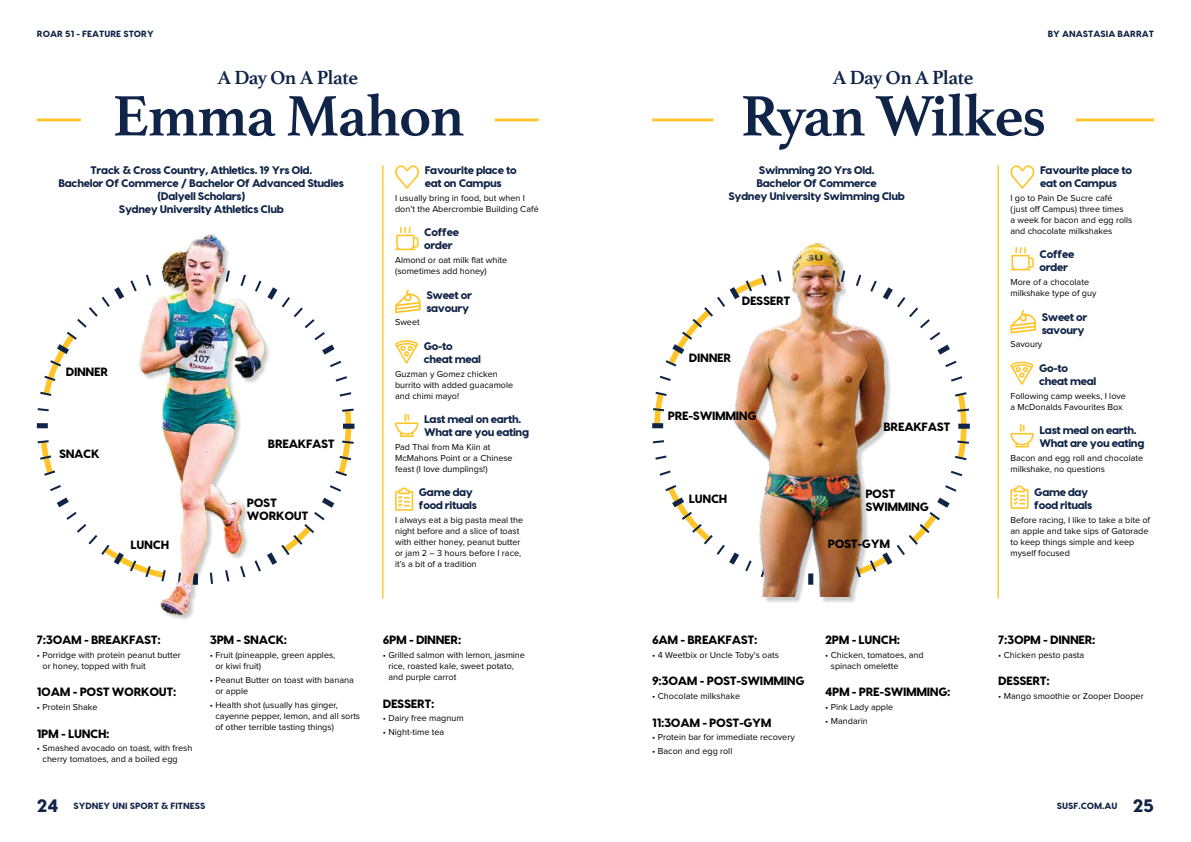
<style>
.page{position:relative;width:1191px;height:842px;background:#fff}
.page>*{position:absolute;margin:0;border:0;box-sizing:border-box;transform-origin:0 0}
.t1{font:700 60px "Athelas";letter-spacing:-.025em;color:#0f2447}
.t2{font:700 20px "Athelas";letter-spacing:-.03em;color:#0f2447}
.t3{font:800 18px "Visby";color:#0f2447}
.t4{font:800 12px/13px "Visby";letter-spacing:-.03em;color:#000}
.t5{font:800 11px/13px "Visby";letter-spacing:-.03em;color:#0f2447}
.t6{font:9px/11px "Proxima Nova";color:#000}
.t7{font:800 9px "Visby";color:#0f2447}
</style>
<div class="page">
<hr style="left:997px;top:165px;width:2px;height:433px;background:#ffc528">
<hr style="left:382px;top:165px;width:1px;height:433px;background:#ffc528">
<svg style="left:38px;top:408px;width:11px;height:3px"></svg>
<svg style="left:37px;top:423px;width:11px;height:5px"></svg>
<svg style="left:40px;top:344px;width:21px;height:52px"></svg>
<svg style="left:353px;top:408px;width:1px;height:36px"></svg>
<svg style="left:38px;top:440px;width:23px;height:51px"></svg>
<img style="left:61px;top:234px;width:292px;height:384px">
<hr style="left:495px;top:119px;width:44px;height:2px;background:#ffc528">
<hr style="left:37px;top:119px;width:44px;height:2px;background:#ffc528">
<hr style="left:652px;top:119px;width:61px;height:2px;background:#ffc528">
<hr style="left:1075px;top:119px;width:79px;height:2px;background:#ffc528">
<svg style="left:945px;top:361px;width:11px;height:6px"></svg>
<svg style="left:951px;top:376px;width:11px;height:6px"></svg>
<svg style="left:921px;top:319px;width:29px;height:36px"></svg>
<svg style="left:955px;top:392px;width:14px;height:69px"></svg>
<svg style="left:945px;top:485px;width:11px;height:7px"></svg>
<svg style="left:921px;top:498px;width:28px;height:39px"></svg>
<svg style="left:950px;top:471px;width:12px;height:5px"></svg>
<img style="left:652px;top:243px;width:269px;height:353px">
<svg style="left:395px;top:165px;width:24px;height:24px"></svg>
<svg style="left:1010px;top:165px;width:24px;height:24px"></svg>
<svg style="left:395px;top:227px;width:23px;height:23px"></svg>
<svg style="left:1010px;top:247px;width:23px;height:23px"></svg>
<svg style="left:395px;top:340px;width:23px;height:24px"></svg>
<svg style="left:1010px;top:362px;width:23px;height:23px"></svg>
<svg style="left:395px;top:290px;width:26px;height:23px"></svg>
<svg style="left:1010px;top:310px;width:26px;height:24px"></svg>
<svg style="left:395px;top:414px;width:23px;height:23px"></svg>
<svg style="left:1010px;top:424px;width:23px;height:23px"></svg>
<svg style="left:395px;top:487px;width:18px;height:24px"></svg>
<svg style="left:1010px;top:485px;width:18px;height:24px"></svg>
<p class="t7" style="left:37px;top:26px;width:118px">ROAR 51 - FEATURE STORY</p>
<p class="t7" style="left:1047px;top:26px;width:108px">BY ANASTASIA BARRAT</p>
<h2 class="t2" style="left:217px;top:62px;width:142px">A Day On A Plate</h2>
<h2 class="t2" style="left:832px;top:62px;width:142px">A Day On A Plate</h2>
<h1 class="t1" style="left:113px;top:67px;width:353px">Emma Mahon</h1>
<h1 class="t1" style="left:740px;top:67px;width:306px">Ryan Wilkes</h1>
<p class="t5" style="left:728px;top:162px;width:178px;text-align:center">Swimming 20 Yrs Old.<br>Bachelor Of Commerce<br>Sydney University Swimming Club</p>
<p class="t5" style="left:58px;top:162px;width:287px;text-align:center">Track &amp; Cross Country, Athletics. 19 Yrs Old.<br>Bachelor Of Commerce / Bachelor Of Advanced Studies (Dalyell Scholars)<br>Sydney University Athletics Club</p>
<p class="t5" style="left:425px;top:162px;width:93px">Favourite place to eat on Campus</p>
<p class="t6" style="left:395px;top:193px;width:145px">I usually bring in food, but when I don’t the Abercrombie Building Café</p>
<p class="t5" style="left:424px;top:224px;width:36px">Coffee order</p>
<p class="t6" style="left:395px;top:255px;width:114px">Almond or oat milk flat white (sometimes add honey)</p>
<p class="t5" style="left:426px;top:287px;width:47px">Sweet or savoury</p>
<p class="t6" style="left:395px;top:317px;width:26px">Sweet</p>
<p class="t5" style="left:424px;top:338px;width:59px">Go-to cheat meal</p>
<p class="t6" style="left:395px;top:368px;width:120px">Guzman y Gomez chicken burrito with added guacamole and chimi mayo!</p>
<p class="t5" style="left:424px;top:411px;width:106px">Last meal on earth.<br>What are you eating</p>
<p class="t6" style="left:395px;top:442px;width:119px">Pad Thai from Ma Kiin at<br>McMahons Point or a Chinese feast (I love dumplings!)</p>
<p class="t5" style="left:419px;top:484px;width:60px">Game day food rituals</p>
<p class="t6" style="left:395px;top:515px;width:130px">I always eat a big pasta meal the night before and a slice of toast with either honey, peanut butter or jam 2 – 3 hours before I race, it’s a bit of a tradition</p>
<p class="t5" style="left:1040px;top:162px;width:93px">Favourite place to eat on Campus</p>
<p class="t6" style="left:1010px;top:193px;width:123px">I go to Pain De Sucre café<br>(just off Campus) three times<br>a week for bacon and egg rolls and chocolate milkshakes</p>
<p class="t5" style="left:1039px;top:246px;width:36px">Coffee order</p>
<p class="t6" style="left:1010px;top:277px;width:88px">More of a chocolate milkshake type of guy</p>
<p class="t5" style="left:1041px;top:309px;width:47px">Sweet or savoury</p>
<p class="t6" style="left:1010px;top:339px;width:33px">Savoury</p>
<p class="t5" style="left:1039px;top:360px;width:59px">Go-to cheat meal</p>
<p class="t6" style="left:1010px;top:390px;width:117px">Following camp weeks, I love a McDonalds Favourites Box</p>
<p class="t5" style="left:1039px;top:422px;width:106px">Last meal on earth.<br>What are you eating</p>
<p class="t6" style="left:1010px;top:453px;width:134px">Bacon and egg roll and chocolate milkshake, no questions</p>
<p class="t5" style="left:1034px;top:484px;width:60px">Game day food rituals</p>
<p class="t6" style="left:1010px;top:515px;width:141px">Before racing, I like to take a bite of an apple and take sips of Gatorade to keep things simple and keep myself focused</p>
<h3 class="t4" style="left:742px;top:292px;width:50px">DESSERT</h3>
<h3 class="t4" style="left:689px;top:350px;width:44px">DINNER</h3>
<h3 class="t4" style="left:66px;top:364px;width:44px">DINNER</h3>
<h3 class="t4" style="left:668px;top:408px;width:90px">PRE-SWIMMING</h3>
<h3 class="t4" style="left:883px;top:418px;width:68px">BREAKFAST</h3>
<h3 class="t4" style="left:268px;top:436px;width:68px">BREAKFAST</h3>
<h3 class="t4" style="left:59px;top:445px;width:42px">SNACK</h3>
<h3 class="t4" style="left:865px;top:485px;width:65px">POST<br>SWIMMING</h3>
<h3 class="t4" style="left:689px;top:490px;width:40px">LUNCH</h3>
<h3 class="t4" style="left:247px;top:495px;width:63px">POST<br>WORKOUT</h3>
<h3 class="t4" style="left:827px;top:535px;width:64px">POST-GYM</h3>
<h3 class="t4" style="left:131px;top:536px;width:40px">LUNCH</h3>
<h3 class="t4" style="left:37px;top:632px;width:126px">7:30AM - BREAKFAST:</h3>
<p class="t6" style="left:43px;top:650px;width:140px;text-indent:-6px">• Porridge with protein peanut butter or honey, topped with fruit</p>
<h3 class="t4" style="left:37px;top:684px;width:141px">10AM - POST WORKOUT:</h3>
<p class="t6" style="left:37px;top:702px;width:62px">• Protein Shake</p>
<h3 class="t4" style="left:37px;top:725px;width:74px">1PM - LUNCH:</h3>
<p class="t6" style="left:43px;top:743px;width:151px;text-indent:-6px">• Smashed avocado on toast, with fresh cherry tomatoes, and a boiled egg</p>
<h3 class="t4" style="left:210px;top:632px;width:79px">3PM - SNACK:</h3>
<p class="t6" style="left:215px;top:650px;width:121px;text-indent:-6px">• Fruit (pineapple, green apples, or kiwi fruit)</p>
<p class="t6" style="left:215px;top:675px;width:140px;text-indent:-6px">• Peanut Butter on toast with banana or apple</p>
<p class="t6" style="left:215px;top:700px;width:146px;text-indent:-6px">• Health shot (usually has ginger, cayenne pepper, lemon, and all sorts of other terrible tasting things)</p>
<h3 class="t4" style="left:383px;top:632px;width:80px">6PM - DINNER:</h3>
<p class="t6" style="left:388px;top:650px;width:138px;text-indent:-6px">• Grilled salmon with lemon, jasmine rice, roasted kale, sweet potato, and purple carrot</p>
<h3 class="t4" style="left:383px;top:695px;width:53px">DESSERT:</h3>
<p class="t6" style="left:383px;top:713px;width:82px">• Dairy free magnum</p>
<p class="t6" style="left:383px;top:727px;width:63px">• Night-time tea</p>
<h3 class="t4" style="left:652px;top:632px;width:107px">6AM - BREAKFAST:</h3>
<p class="t6" style="left:652px;top:650px;width:128px">• 4 Weetbix or Uncle Toby’s oats</p>
<h3 class="t4" style="left:652px;top:673px;width:154px">9:30AM - POST-SWIMMING</h3>
<p class="t6" style="left:652px;top:691px;width:89px">• Chocolate milkshake</p>
<h3 class="t4" style="left:652px;top:714px;width:121px">11:30AM - POST-GYM</h3>
<p class="t6" style="left:652px;top:732px;width:144px">• Protein bar for immediate recovery</p>
<p class="t6" style="left:652px;top:746px;width:82px">• Bacon and egg roll</p>
<h3 class="t4" style="left:825px;top:632px;width:76px">2PM - LUNCH:</h3>
<p class="t6" style="left:831px;top:650px;width:94px;text-indent:-6px">• Chicken, tomatoes, and spinach omelette</p>
<h3 class="t4" style="left:825px;top:684px;width:127px">4PM - PRE-SWIMMING:</h3>
<p class="t6" style="left:825px;top:702px;width:70px">• Pink Lady apple</p>
<p class="t6" style="left:825px;top:716px;width:44px">• Mandarin</p>
<h3 class="t4" style="left:998px;top:632px;width:99px">7:30PM - DINNER:</h3>
<p class="t6" style="left:998px;top:650px;width:88px">• Chicken pesto pasta</p>
<h3 class="t4" style="left:998px;top:673px;width:53px">DESSERT:</h3>
<p class="t6" style="left:998px;top:691px;width:147px">• Mango smoothie or Zooper Dooper</p>
<h3 class="t3" style="left:37px;top:789px;width:23px">24</h3>
<p class="t7" style="left:73px;top:798px;width:133px">SYDNEY UNI SPORT &amp; FITNESS</p>
<p class="t7" style="left:1057px;top:798px;width:62px">SUSF.COM.AU</p>
<h3 class="t3" style="left:1132px;top:789px;width:23px">25</h3>
</div>
